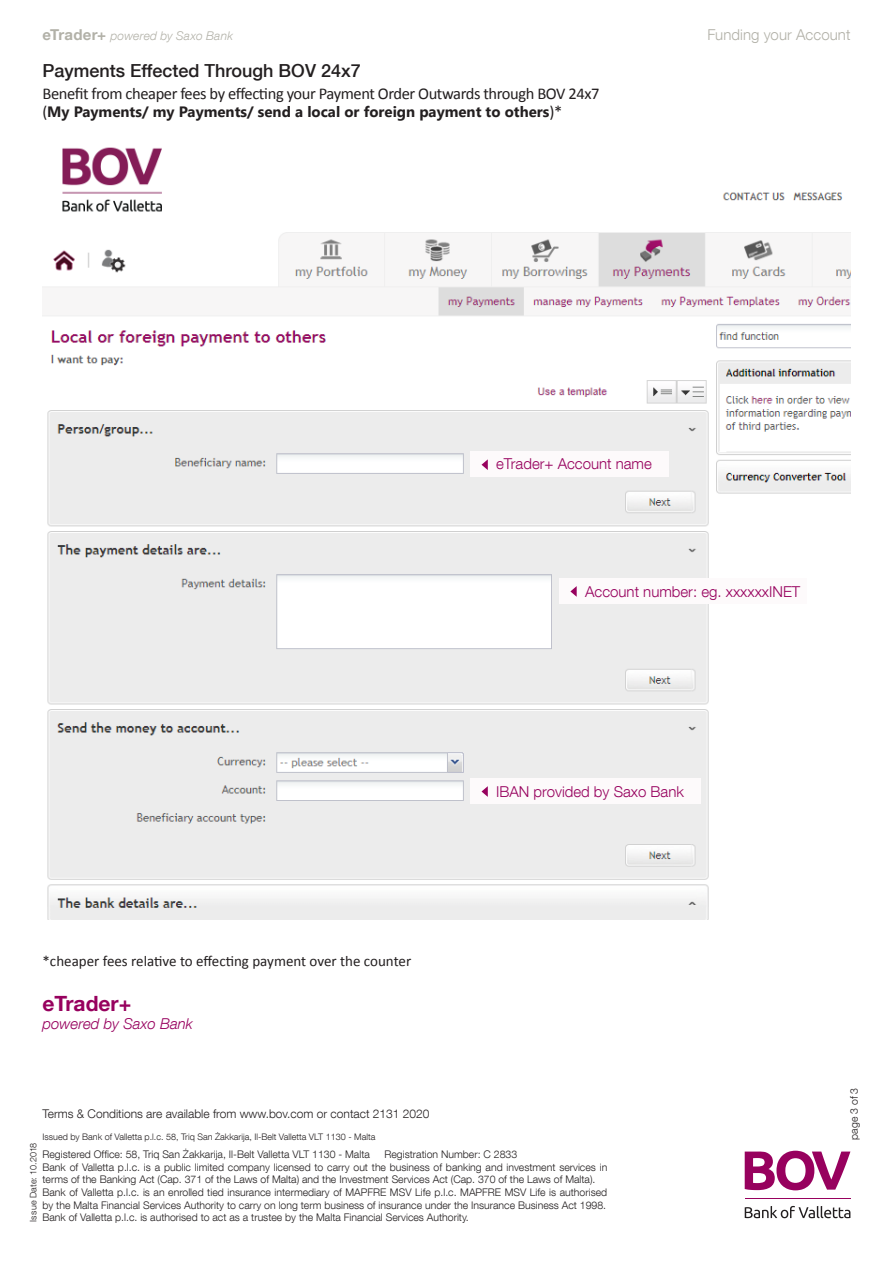
<style>
.page{position:relative;width:893px;height:1263px;background:#fff}
.page>*{position:absolute;margin:0;border:0;box-sizing:border-box;transform-origin:0 0}
.t1{font:700 21px "Helvetica Neue LT Com";color:#97015e}
.Heading_2{font:500 18px "Helvetica Neue LT Com";color:#231f20}
.t2{font:16.5px "Calibri";letter-spacing:-.025em;color:#231f20}
.t3{font:300 15px "Helvetica Neue LT Com";color:#97015e}
.t4{font:700 15px "Segoe UI";color:#231f20}
.t5{font:15px "Calibri";color:#231f20}
.t6{font:300 15px "Helvetica Neue LT Com";letter-spacing:.005em;color:#b2b1a8}
.t7{font:italic 300 15px "Helvetica Neue LT Com";color:#97015e}
.t8{font:300 12px "Helvetica Neue LT Com";color:#231f20}
.t9{font:italic 300 12px "Helvetica Neue LT Com";letter-spacing:.015em;color:#b2b1a8}
.t10{font:300 10.5px/12.6px "Helvetica Neue LT Com";color:#231f20}
.t11{font:300 9px "Helvetica Neue LT Com";color:#231f20}
.s1{font-weight:700;font-style:normal;font-size:15px}
.s2{font-family:"Calibri";font-weight:400;font-size:16.5px}
</style>
<div class="page">
<img style="left:43px;top:147px;width:807px;height:772px">
<div style="left:470px;top:778px;width:231px;height:26px;background:#fdfafb"></div>
<svg style="left:481px;top:786px;width:7px;height:11px"></svg>
<div style="left:559px;top:578px;width:247px;height:26px;background:#fdfafb"></div>
<svg style="left:570px;top:586px;width:7px;height:11px"></svg>
<div style="left:470px;top:452px;width:198px;height:25px;background:#fdfafb"></div>
<svg style="left:481px;top:459px;width:7px;height:11px"></svg>
<svg style="left:745px;top:1206px;width:105px;height:12px"></svg>
<svg style="left:745px;top:1151px;width:105px;height:39px"></svg>
<hr style="left:745px;top:1198px;width:105px;height:1px;background:#97015e">
<p class="t9" style="left:43px;top:29px;width:192px"><span class="s1">eTrader+</span> powered by Saxo Bank</p>
<h3 class="t6" style="left:707px;top:26px;width:145px">Funding your Account</h3>
<p class="Heading_2" style="left:43px;top:59px;width:320px">Payments Effected Through BOV 24x7</p>
<p class="t2" style="left:43px;top:83px;width:558px">Benefit from cheaper fees by effecting your Payment Order Outwards through BOV 24x7</p>
<p class="t4" style="left:43px;top:100px;width:521px"><span class="s2">(</span>My Payments/ my Payments/ send a local or foreign payment to others<span class="s2">)*</span></p>
<p class="t3" style="left:496px;top:454px;width:157px">eTrader+ Account name</p>
<p class="t3" style="left:585px;top:582px;width:217px">Account number: eg. xxxxxxINET</p>
<p class="t5" style="left:43px;top:951px;width:370px">*cheaper fees relative to effecting payment over the counter</p>
<p class="t1" style="left:43px;top:991px;width:90px">eTrader+</p>
<p class="t7" style="left:43px;top:1015px;width:152px">powered by Saxo Bank</p>
<p class="t3" style="left:496px;top:782px;width:189px">IBAN provided by Saxo Bank</p>
<p class="t8" style="left:43px;top:1106px;width:389px">Terms &amp; Conditions are available from www.bov.com or contact 2131 2020</p>
<p class="t11" style="left:43px;top:1131px;width:334px">Issued by Bank of Valletta p.l.c. 58, Triq San Żakkarija, Il-Belt Valletta VLT 1130 - Malta</p>
<p class="t10" style="left:43px;top:1148px;width:329px">Registered Office: 58, Triq San Żakkarija, Il-Belt Valletta VLT 1130 - Malta</p>
<p class="t10" style="left:385px;top:1148px;width:134px">Registration Number: C 2833</p>
<p class="t10" style="left:43px;top:1160px;width:566px">Bank of Valletta p.l.c. is a public limited company licensed to carry out the business of banking and investment services in terms of the Banking Act (Cap. 371 of the Laws of Malta) and the Investment Services Act (Cap. 370 of the Laws of Malta).</p>
<p class="t10" style="left:43px;top:1186px;width:566px">Bank of Valletta p.l.c. is an enrolled tied insurance intermediary of MAPFRE MSV Life p.l.c. MAPFRE MSV Life is authorised by the Malta Financial Services Authority to carry on long term business of insurance under the Insurance Business Act 1998.</p>
<p class="t10" style="left:43px;top:1211px;width:428px">Bank of Valletta p.l.c. is authorised to act as a trustee by the Malta Financial Services Authority.</p>
<p class="t11" style="left:28px;top:1222px;width:81px;rotate:-90deg">Issue Date: 10.2018</p>
<p class="t10" style="left:848px;top:1140px;width:53px;rotate:-90deg">page 3 of 3</p>
</div>
